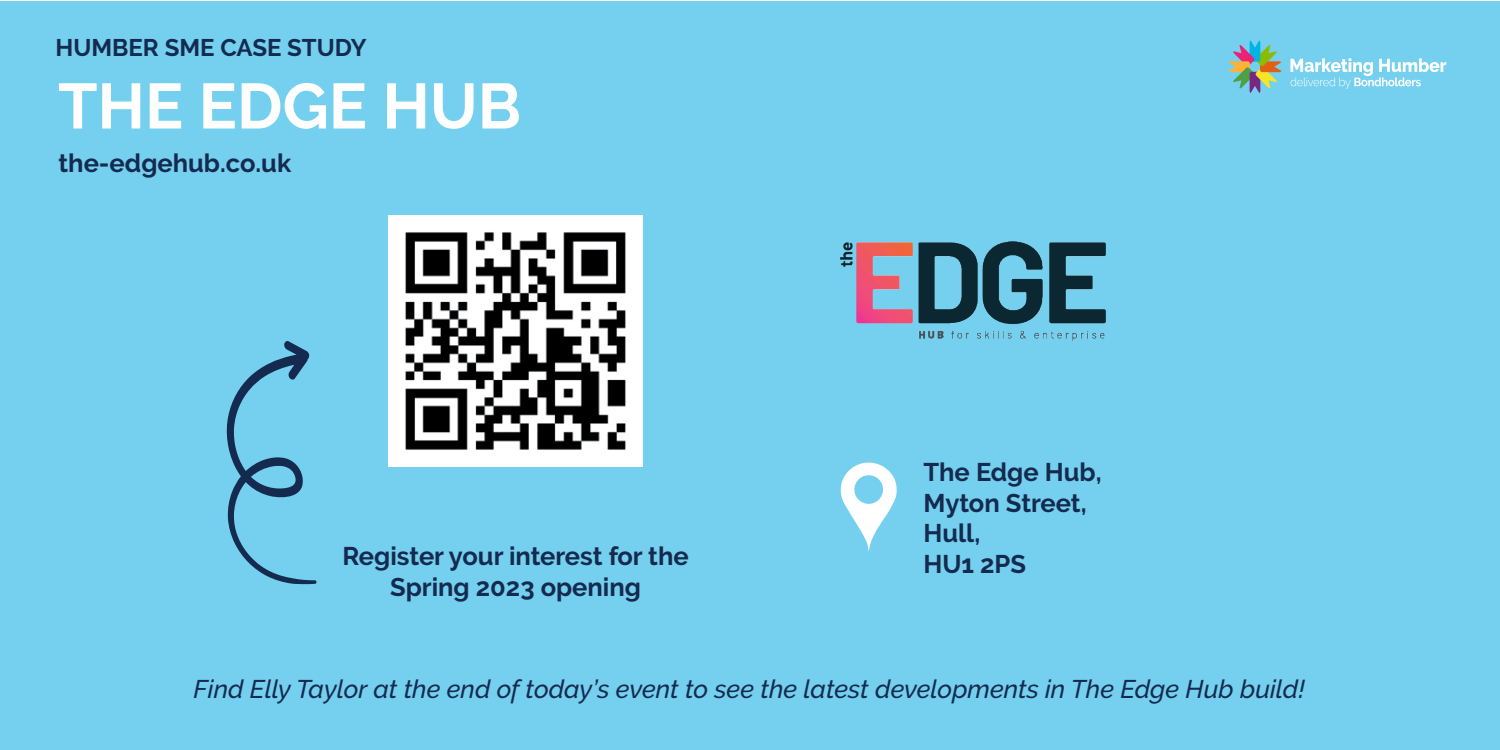
<style>
.page{position:relative;width:1500px;height:750px;background:#fff}
.page>*{position:absolute;margin:0;border:0;box-sizing:border-box;transform-origin:0 0}
.t1{font:700 63.75px "Raleway";color:#fff}
.t2{font:700 25.5px/30.6px "Raleway";color:#142a4e}
.t3{font:italic 500 25.5px "Raleway";color:#142a4e}
.t4{font:700 24px "Raleway";color:#142a4e}
</style>
<div class="page">
<div style="left:0;top:1px;width:1500px;height:749px;background:#74d0ee"></div>
<img style="left:389px;top:216px;width:253px;height:250px">
<svg style="left:840px;top:462px;width:57px;height:90px"></svg>
<img style="left:841px;top:241px;width:264px;height:100px">
<svg style="left:226px;top:341px;width:91px;height:243px"></svg>
<svg style="left:1290px;top:58px;width:156px;height:31px"></svg>
<svg style="left:1229px;top:40px;width:52px;height:53px"></svg>
<p class="t4" style="left:56px;top:34px;width:313px">HUMBER SME CASE STUDY</p>
<h1 class="t1" style="left:58px;top:70px;width:465px">THE EDGE HUB</h1>
<p class="t2" style="left:58px;top:148px;width:234px">the-edgehub.co.uk</p>
<p class="t2" style="left:923px;top:457px;width:180px">The Edge Hub,<br>Myton Street,<br>Hull,</p>
<p class="t2" style="left:342px;top:541px;width:348px">Register your interest for the</p>
<p class="t2" style="left:923px;top:549px;width:104px">HU1 2PS</p>
<p class="t2" style="left:390px;top:572px;width:252px">Spring 2023 opening</p>
<p class="t3" style="left:194px;top:674px;width:1113px">Find Elly Taylor at the end of today’s event to see the latest developments in The Edge Hub build!</p>
</div>
